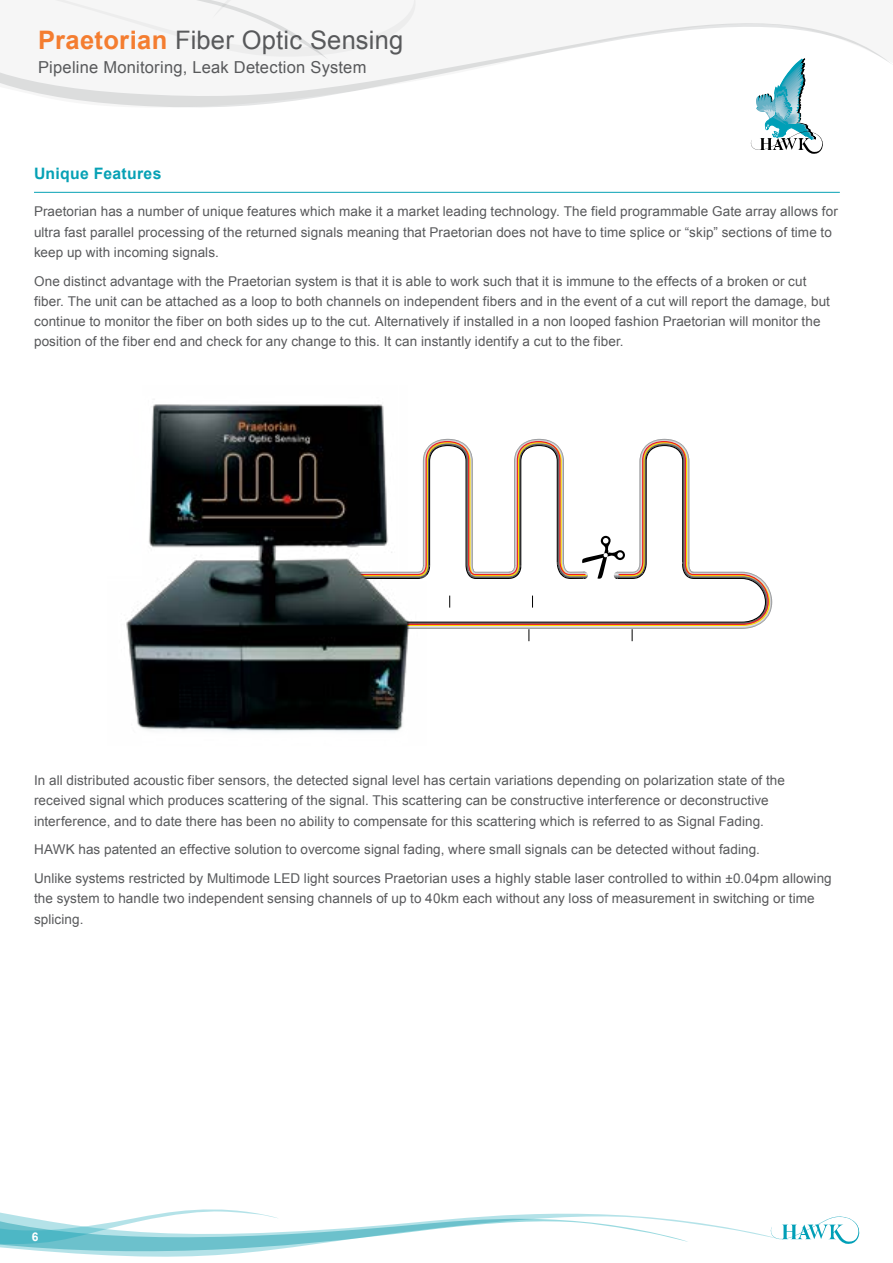
<style>
.page{position:relative;width:893px;height:1263px;background:#fff}
.page>*{position:absolute;margin:0;border:0;box-sizing:border-box;transform-origin:0 0}
.t1{font:25.5px "Arial";letter-spacing:.01em;color:#58595b}
.t2{font:16.5px "Arial";letter-spacing:.015em;color:#58595b}
.t3{font:700 15.75px "Arial";letter-spacing:.02em;color:#06a1b5}
.t4{font:13.5px/20.2px "Arial";letter-spacing:.005em;color:#58595b}
.t5{font:700 12px "Arial";color:#fff}
.s1{font-weight:700;color:#f47d30}
</style>
<div class="page">
<svg style="left:777px;top:1216px;width:82px;height:28px"></svg>
<svg style="left:688px;top:1221px;width:89px;height:18px"></svg>
<svg style="left:20px;top:1213px;width:668px;height:44px"></svg>
<svg style="left:0;top:1209px;width:279px;height:40px"></svg>
<svg style="left:751px;top:132px;width:72px;height:22px"></svg>
<svg style="left:764px;top:115px;width:48px;height:17px"></svg>
<svg style="left:0;top:23px;width:890px;height:92px"></svg>
<svg style="left:0;top:0;width:433px;height:62px"></svg>
<hr style="left:34px;top:192px;width:806px;height:1px;background:#06a1b5">
<svg style="left:528px;top:629px;width:1px;height:12px"></svg>
<svg style="left:632px;top:629px;width:1px;height:12px"></svg>
<svg style="left:426px;top:440px;width:343px;height:185px"></svg>
<img style="left:126px;top:404px;width:300px;height:328px">
<h1 class="t1" style="left:38px;top:24px;width:367px"><span class="s1">Praetorian</span> Fiber Optic Sensing</h1>
<p class="t2" style="left:38px;top:56px;width:330px">Pipeline Monitoring, Leak Detection System</p>
<p class="t3" style="left:34px;top:163px;width:129px">Unique Features</p>
<p class="t4" style="left:34px;top:202px;width:805px">Praetorian has a number of unique features which make it a market leading technology. The field programmable Gate array allows for ultra fast parallel processing of the returned signals meaning that Praetorian does not have to time splice or “skip” sections of time to keep up with incoming signals.</p>
<p class="t4" style="left:34px;top:271px;width:797px">One distinct advantage with the Praetorian system is that it is able to work such that it is immune to the effects of a broken or cut fiber. The unit can be attached as a loop to both channels on independent fibers and in the event of a cut will report the damage, but continue to monitor the fiber on both sides up to the cut. Alternatively if installed in a non looped fashion Praetorian will monitor the position of the fiber end and check for any change to this. It can instantly identify a cut to the fiber.</p>
<p class="t4" style="left:34px;top:770px;width:752px">In all distributed acoustic fiber sensors, the detected signal level has certain variations depending on polarization state of the received signal which produces scattering of the signal. This scattering can be constructive interference or deconstructive interference, and to date there has been no ability to compensate for this scattering which is referred to as Signal Fading.</p>
<p class="t4" style="left:34px;top:835px;width:799px;line-height:28.8px">HAWK has patented an effective solution to overcome signal fading, where small signals can be detected without fading.<br>Unlike systems restricted by Multimode LED light sources Praetorian uses a highly stable laser controlled to within ±0.04pm allowing</p>
<p class="t4" style="left:34px;top:889px;width:782px">the system to handle two independent sensing channels of up to 40km each without any loss of measurement in switching or time splicing.</p>
<p class="t5" style="left:32px;top:1229px;width:8px">6</p>
</div>
